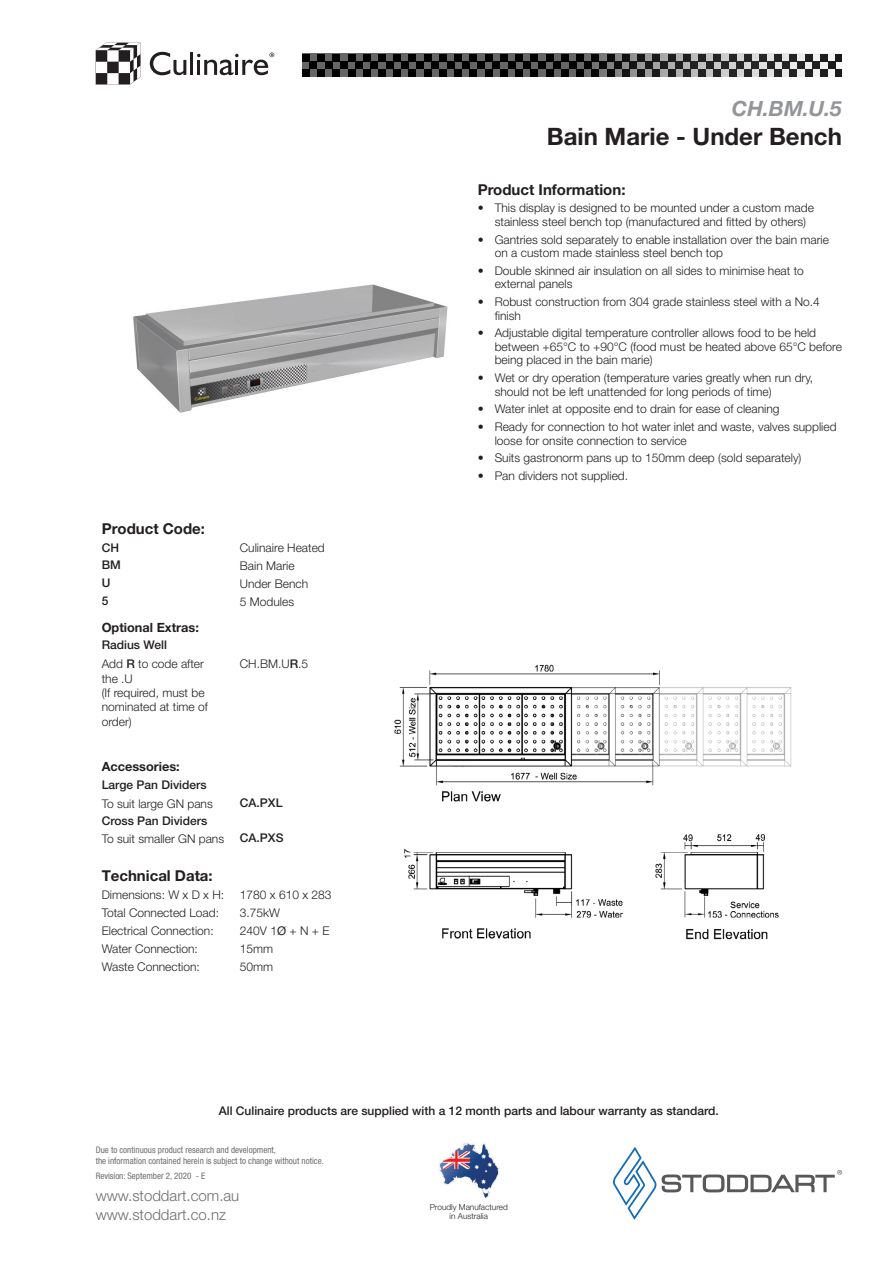
<style>
.page{position:relative;width:893px;height:1263px;background:#fff}
.page>*{position:absolute;margin:0;border:0;box-sizing:border-box;transform-origin:0 0}
.t1{font:700 24px "Helvetica Neue LT Std";color:#231f20}
.Product_Code_-_18pt{font:italic 700 21px "Helvetica Neue LT Pro";color:#939598}
.t2{font:300 15px/19.5px "Helvetica Neue";color:#6c6d70}
.Description_-_Featur{font:700 15px "Helvetica Neue LT Pro";color:#231f20}
.t3{font:700 15px "Helvetica Neue LT Std";color:#231f20}
.t4{font:700 12.75px "Helvetica Neue LT Pro";color:#231f20}
.Table_45_Light_-_8pt{font:300 12px/13.5px "Helvetica Neue";color:#231f20}
.Product_Code_-_8pt{font:500 12px "Helvetica Neue LT Pro";color:#231f20}
.Bullet_45_Light_-_8{font:300 12px/14.4px "Helvetica Neue";color:#231f20}
.Bullet_-_Product_Opt{font:300 12px "Helvetica Neue";color:#231f20}
.t5{font:condensed 9px/10.8px "Helvetica Neue LT Pro";color:#6c6d70}
.t6{font:300 8.25px/9.9px "Helvetica Neue";color:#231f20;text-align:center}
.s1{font-family:"Helvetica Neue LT Pro";font-weight:500}
.s2{font-family:"Helvetica Neue LT Pro";font-weight:400}
</style>
<div class="page">
<img style="left:133px;top:284px;width:315px;height:129px">
<svg style="left:302px;top:54px;width:540px;height:22px;background:#484848"></svg>
<svg style="left:613px;top:1147px;width:229px;height:73px"></svg>
<svg style="left:150px;top:52px;width:36px;height:23px"></svg>
<hr style="left:190px;top:52px;width:3px;height:23px;background:#231f20">
<svg style="left:197px;top:53px;width:77px;height:22px"></svg>
<svg style="left:96px;top:43px;width:45px;height:42px"></svg>
<img style="left:439px;top:1142px;width:61px;height:57px">
<img style="left:394px;top:664px;width:398px;height:276px">
<p class="Product_Code_-_18pt" style="left:732px;top:96px;width:112px">CH.BM.U.5</p>
<h1 class="t1" style="left:547px;top:122px;width:297px">Bain Marie - Under Bench</h1>
<p class="Description_-_Featur" style="left:102px;top:520px;width:105px">Product Code:</p>
<p class="Product_Code_-_8pt" style="left:102px;top:540px;width:19px">CH</p>
<p class="Bullet_-_Product_Opt" style="left:240px;top:541px;width:86px">Culinaire Heated</p>
<p class="Product_Code_-_8pt" style="left:102px;top:558px;width:21px">BM</p>
<p class="Bullet_-_Product_Opt" style="left:240px;top:559px;width:56px">Bain Marie</p>
<p class="Product_Code_-_8pt" style="left:102px;top:576px;width:10px">U</p>
<p class="Bullet_-_Product_Opt" style="left:240px;top:577px;width:70px">Under Bench</p>
<p class="Product_Code_-_8pt" style="left:102px;top:594px;width:8px">5</p>
<p class="Bullet_-_Product_Opt" style="left:240px;top:595px;width:56px">5 Modules</p>
<p class="t4" style="left:102px;top:620px;width:99px">Optional Extras:</p>
<p class="Product_Code_-_8pt" style="left:102px;top:638px;width:67px">Radius Well</p>
<p class="Bullet_45_Light_-_8" style="left:102px;top:656px;width:104px">Add <span class="s1">R</span> to code after the .U</p>
<p class="Table_45_Light_-_8pt" style="left:102px;top:685px;width:108px;line-height:14.4px">(If required, must be nominated at time of order)</p>
<p class="Table_45_Light_-_8pt" style="left:240px;top:657px;width:70px">CH.BM.U<span class="s1">R</span>.5</p>
<p class="t4" style="left:102px;top:759px;width:80px">Accessories:</p>
<p class="Product_Code_-_8pt" style="left:102px;top:777px;width:106px">Large Pan Dividers</p>
<p class="Bullet_45_Light_-_8" style="left:102px;top:796px;width:113px">To suit large GN pans</p>
<p class="Product_Code_-_8pt" style="left:240px;top:795px;width:44px">CA.PXL</p>
<p class="Product_Code_-_8pt" style="left:102px;top:813px;width:107px">Cross Pan Dividers</p>
<p class="Bullet_45_Light_-_8" style="left:102px;top:831px;width:124px">To suit smaller GN pans</p>
<p class="Product_Code_-_8pt" style="left:240px;top:830px;width:45px">CA.PXS</p>
<p class="Description_-_Featur" style="left:102px;top:866px;width:113px">Technical Data:</p>
<p class="Table_45_Light_-_8pt" style="left:102px;top:888px;width:124px">Dimensions: W x D x H:</p>
<p class="Table_45_Light_-_8pt" style="left:240px;top:888px;width:93px">1780 x 610 x 283</p>
<p class="Table_45_Light_-_8pt" style="left:102px;top:906px;width:119px">Total Connected Load:</p>
<p class="Table_45_Light_-_8pt" style="left:240px;top:906px;width:42px">3.75kW</p>
<p class="Table_45_Light_-_8pt" style="left:102px;top:923px;width:114px">Electrical Connection:</p>
<p class="Table_45_Light_-_8pt" style="left:240px;top:923px;width:91px">240V 1<span class="s2">Ø</span> + N + E</p>
<p class="Table_45_Light_-_8pt" style="left:102px;top:941px;width:98px">Water Connection:</p>
<p class="Table_45_Light_-_8pt" style="left:240px;top:941px;width:35px">15mm</p>
<p class="Table_45_Light_-_8pt" style="left:102px;top:959px;width:100px">Waste Connection:</p>
<p class="Table_45_Light_-_8pt" style="left:240px;top:959px;width:35px">50mm</p>
<p class="t3" style="left:478px;top:181px;width:149px">Product Information:</p>
<p class="Table_45_Light_-_8pt" style="left:495px;top:201px;width:321px;text-indent:-17px">• This display is designed to be mounted under a custom made stainless steel bench top (manufactured and fitted by others)</p>
<p class="Table_45_Light_-_8pt" style="left:495px;top:232px;width:336px;text-indent:-17px">• Gantries sold separately to enable installation over the bain marie on a custom made stainless steel bench top</p>
<p class="Table_45_Light_-_8pt" style="left:495px;top:264px;width:311px;text-indent:-17px">• Double skinned air insulation on all sides to minimise heat to external panels</p>
<p class="Table_45_Light_-_8pt" style="left:495px;top:295px;width:327px;text-indent:-17px">• Robust construction from 304 grade stainless steel with a No.4 finish</p>
<p class="Table_45_Light_-_8pt" style="left:495px;top:326px;width:349px;text-indent:-17px">• Adjustable digital temperature controller allows food to be held between +65°C to +90°C (food must be heated above 65°C before being placed in the bain marie)</p>
<p class="Table_45_Light_-_8pt" style="left:495px;top:371px;width:320px;text-indent:-17px">• Wet or dry operation (temperature varies greatly when run dry, should not be left unattended for long periods of time)</p>
<p class="Table_45_Light_-_8pt" style="left:478px;top:402px;width:303px">• Water inlet at opposite end to drain for ease of cleaning</p>
<p class="Table_45_Light_-_8pt" style="left:495px;top:420px;width:343px;text-indent:-17px">• Ready for connection to hot water inlet and waste, valves supplied loose for onsite connection to service</p>
<p class="Table_45_Light_-_8pt" style="left:478px;top:451px;width:325px">• Suits gastronorm pans up to 150mm deep (sold separately)</p>
<p class="Table_45_Light_-_8pt" style="left:478px;top:469px;width:152px">• Pan dividers not supplied.</p>
<p class="Product_Code_-_8pt" style="left:219px;top:1104px;width:501px">All Culinaire products are supplied with a 12 month parts and labour warranty as standard.</p>
<p class="t5" style="left:96px;top:1144px;width:230px">Due to continuous product research and development,<br>the information contained herein is subject to change without notice.</p>
<p class="t2" style="left:96px;top:1185px;width:145px">www.stoddart.com.au www.stoddart.co.nz</p>
<p class="t5" style="left:96px;top:1170px;width:111px">Revision: September 2, 2020 - E</p>
<p class="t6" style="left:430px;top:1201px;width:80px">Proudly Manufactured in Australia</p>
</div>
